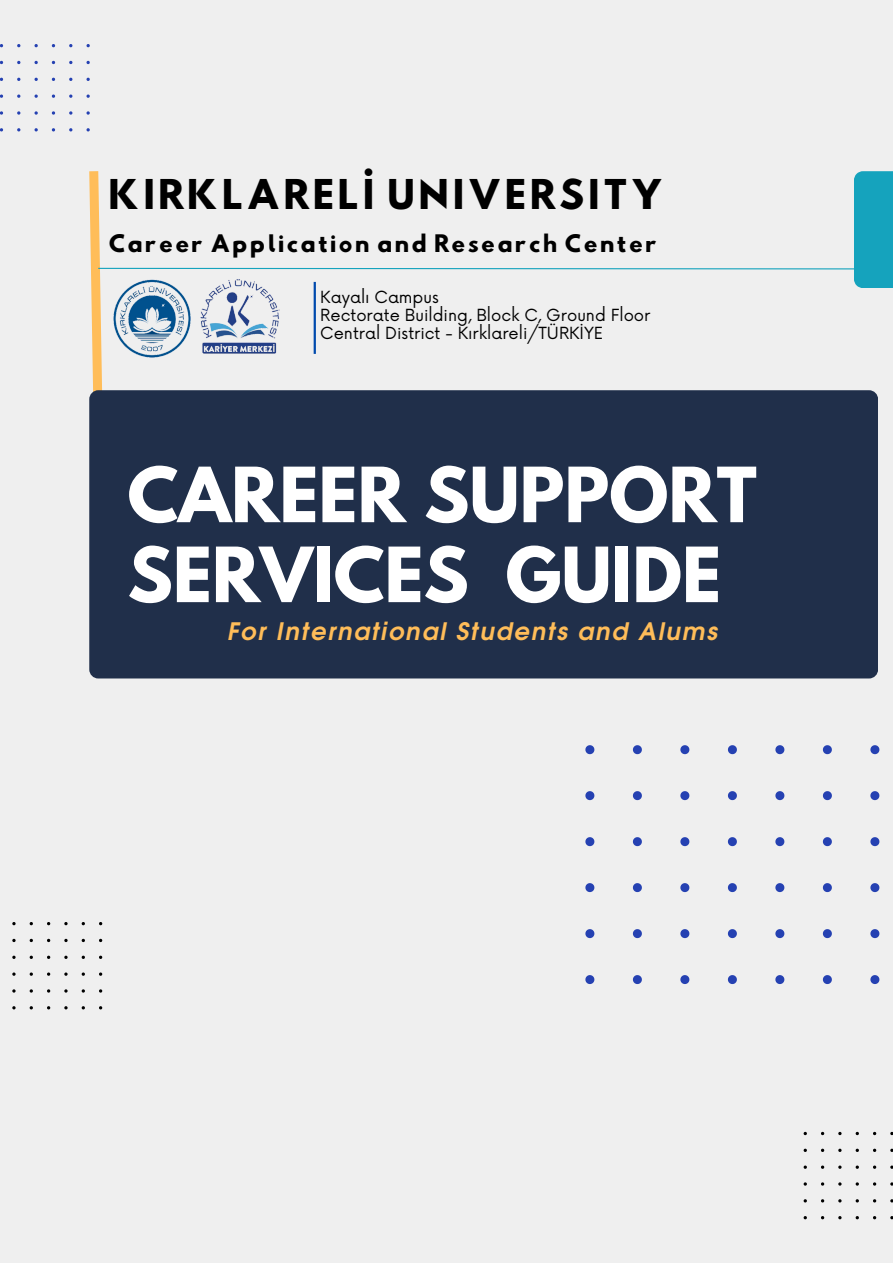
<style>
.page{position:relative;width:893px;height:1264px;background:#fff}
.page>*{position:absolute;margin:0;border:0;box-sizing:border-box;transform-origin:0 0}
.t1{font:700 67.35px "League Spartan";color:#fff}
.t2{font:36.45px "Hussar Bd";letter-spacing:.08em;color:#000}
.t3{font:italic 700 24px "Te X Gyre Adventor";letter-spacing:.08em;color:#ffbd59}
.t4{font:21.45px "Hussar Bd";letter-spacing:.08em;color:#000}
.t5{font:16.2px "Now";color:#000}
</style>
<div class="page">
<div style="left:0;top:0;width:892px;height:1262px;background:#efefef"></div>
<div style="left:89px;top:390px;width:789px;height:288px;background:#202f4a;border-radius:9px"></div>
<svg style="left:0;top:44px;width:90px;height:87px"></svg>
<svg style="left:803px;top:1131px;width:89px;height:88px"></svg>
<svg style="left:89px;top:171px;width:803px;height:237px"></svg>
<hr style="left:313px;top:282px;width:3px;height:72px;background:#004aad">
<svg style="left:585px;top:745px;width:295px;height:239px"></svg>
<svg style="left:12px;top:922px;width:90px;height:87px"></svg>
<p class="t2" style="left:108px;top:176px;width:556px">KIRKLARELİ UNIVERSITY</p>
<p class="t4" style="left:108px;top:233px;width:550px">Career Application and Research Center</p>
<p class="t5" style="left:320px;top:288px;width:120px">Kayalı Campus</p>
<p class="t5" style="left:320px;top:306px;width:331px">Rectorate Bui ldi ng, Block C, Ground Floor</p>
<p class="t5" style="left:320px;top:324px;width:284px">Central Distri ct - Kırklareli/TÜRKİYE</p>
<p class="t1" style="left:127px;top:461px;width:630px">CAREER SUPPORT</p>
<p class="t1" style="left:127px;top:541px;width:595px">SERVICES GUIDE</p>
<p class="t3" style="left:227px;top:610px;width:491px">For International Students and Alums</p>
</div>
